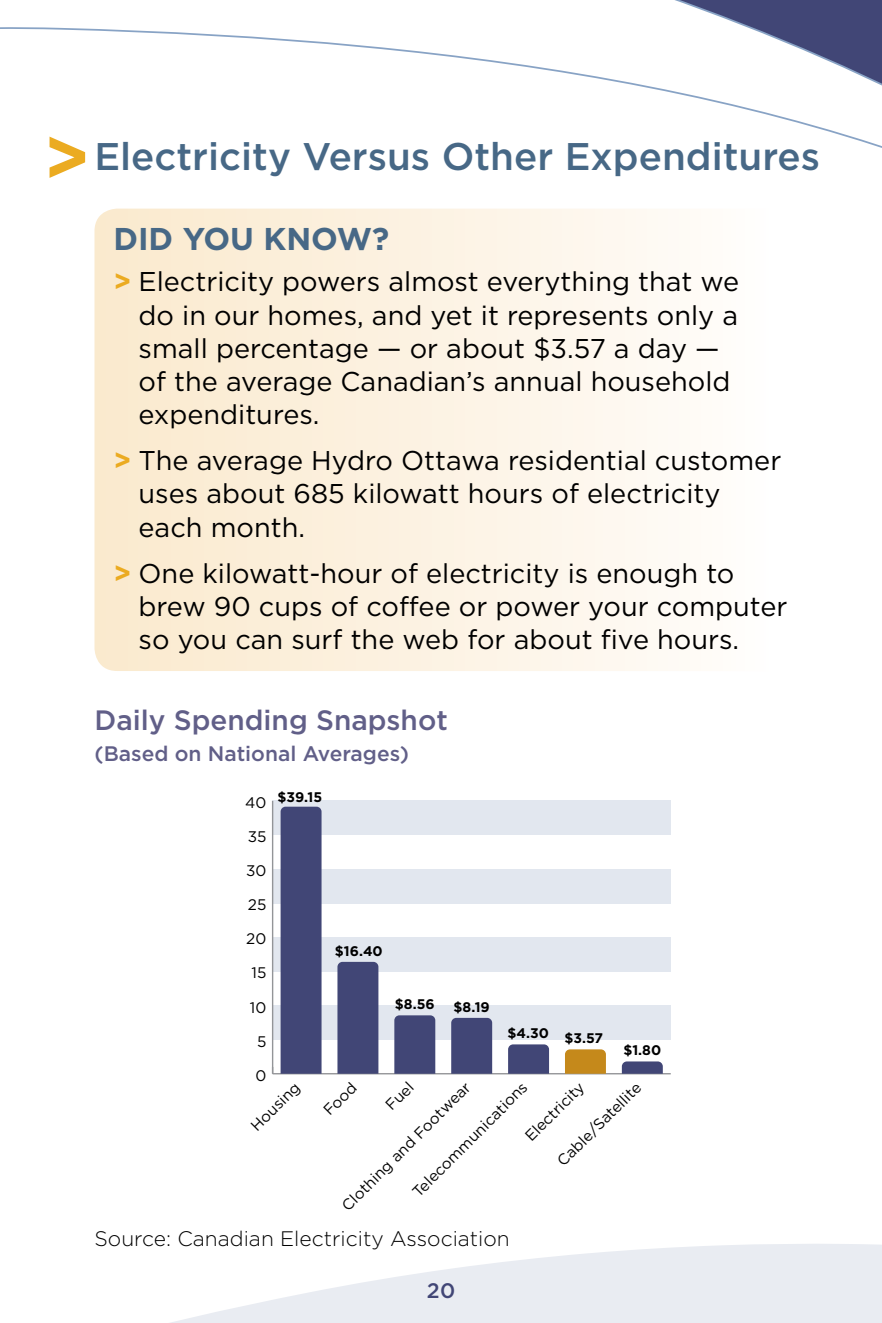
<style>
.page{position:relative;width:882px;height:1323px;background:#fff}
.page>*{position:absolute;margin:0;border:0;box-sizing:border-box;transform-origin:0 0}
.t1{font:700 73.5px "Gotham";color:#ebab21}
.t2{font:500 38.5px "Gotham";color:#476886}
.t3{font:700 31.5px "Gotham";color:#476886}
.t4{font:500 28px "Gotham";color:#615f88}
.t5{font:27.3px/33.2px "Gotham";color:#000}
.t6{font:300 21px "Gotham";color:#000}
.t7{font:500 21px "Gotham";color:#615f88}
.t8{font:500 21px "Gotham";color:#414676}
.t9{font:15.4px "Gotham";color:#000}
.t10{font:700 14px "Gotham";color:#000}
.s1{font-weight:700;font-size:28px;color:#ebab21}
</style>
<div class="page">
<svg style="left:170px;top:1244px;width:712px;height:79px;fill:#e9ecf2"></svg>
<svg style="left:0;top:0;width:882px;height:209px"></svg>
<svg style="left:94px;top:209px;width:574px;height:462px;background:#fcf1e0"></svg>
<div style="left:273px;top:1006px;width:398px;height:34px;background:#e2e7ef"></div>
<div style="left:273px;top:937px;width:398px;height:34px;background:#e2e7ef"></div>
<div style="left:273px;top:869px;width:398px;height:34px;background:#e2e7ef"></div>
<div style="left:273px;top:801px;width:398px;height:34px;background:#e2e7ef"></div>
<hr style="left:273px;top:1073px;width:398px;height:1px;background:#939598">
<hr style="left:272px;top:801px;width:1px;height:273px;background:#939598">
<div style="left:281px;top:807px;width:41px;height:267px;background:#414676"></div>
<div style="left:337px;top:962px;width:41px;height:112px;background:#414676"></div>
<div style="left:394px;top:1015px;width:41px;height:59px;background:#414676"></div>
<div style="left:451px;top:1018px;width:41px;height:56px;background:#414676"></div>
<svg style="left:508px;top:1044px;width:41px;height:30px"></svg>
<svg style="left:565px;top:1049px;width:41px;height:25px"></svg>
<svg style="left:622px;top:1061px;width:41px;height:13px"></svg>
<h1 class="t1" style="left:43px;top:115px;width:49px">&gt;</h1>
<h2 class="t2" style="left:94px;top:134px;width:727px">Electricity Versus Other Expenditures</h2>
<p class="t3" style="left:113px;top:221px;width:277px">DID YOU KNOW?</p>
<p class="t5" style="left:139px;top:265px;width:602px;text-indent:-25px"><span class="s1">&gt;</span> Electricity powers almost everything that we do in our homes, and yet it represents only a small percentage — or about $3.57 a day — of the average Canadian’s annual household expenditures.</p>
<p class="t5" style="left:139px;top:443px;width:644px;text-indent:-25px"><span class="s1">&gt;</span> The average Hydro Ottawa residential customer uses about 685 kilowatt hours of electricity each month.</p>
<p class="t5" style="left:139px;top:556px;width:650px;text-indent:-25px"><span class="s1">&gt;</span> One kilowatt-hour of electricity is enough to brew 90 cups of coffee or power your computer so you can surf the web for about five hours.</p>
<p class="t4" style="left:94px;top:704px;width:355px">Daily Spending Snapshot</p>
<p class="t7" style="left:94px;top:742px;width:316px">(Based on National Averages)</p>
<p class="t9" style="left:245px;top:794px;width:23px">40</p>
<p class="t9" style="left:248px;top:828px;width:20px">35</p>
<p class="t9" style="left:246px;top:862px;width:22px">30</p>
<p class="t9" style="left:248px;top:896px;width:20px">25</p>
<p class="t9" style="left:246px;top:930px;width:22px">20</p>
<p class="t9" style="left:252px;top:964px;width:16px">15</p>
<p class="t9" style="left:250px;top:999px;width:18px">10</p>
<p class="t9" style="left:257px;top:1033px;width:11px">5</p>
<p class="t10" style="left:278px;top:789px;width:46px">$39.15</p>
<p class="t10" style="left:335px;top:943px;width:49px">$16.40</p>
<p class="t10" style="left:395px;top:996px;width:41px">$8.56</p>
<p class="t10" style="left:454px;top:999px;width:38px">$8.19</p>
<p class="t10" style="left:508px;top:1025px;width:43px">$4.30</p>
<p class="t10" style="left:564px;top:1030px;width:40px">$3.57</p>
<p class="t10" style="left:623px;top:1042px;width:39px">$1.80</p>
<p class="t9" style="left:255px;top:1067px;width:12px">0</p>
<p class="t9" style="left:247px;top:1122px;width:64px;rotate:-45deg">Housing</p>
<p class="t9" style="left:320px;top:1107px;width:41px;rotate:-45deg">Food</p>
<p class="t9" style="left:382px;top:1102px;width:34px;rotate:-45deg">Fuel</p>
<p class="t9" style="left:338px;top:1202px;width:176px;rotate:-45deg">Clothing and Footwear</p>
<p class="t9" style="left:522px;top:1133px;width:78px;rotate:-45deg">Electricity</p>
<p class="t9" style="left:554px;top:1157px;width:113px;rotate:-45deg">Cable/Satellite</p>
<p class="t9" style="left:409px;top:1188px;width:157px;rotate:-45deg">Telecommunications</p>
<p class="t6" style="left:94px;top:1227px;width:417px">Source: Canadian Electricity Association</p>
<p class="t8" style="left:427px;top:1279px;width:30px">20</p>
</div>
